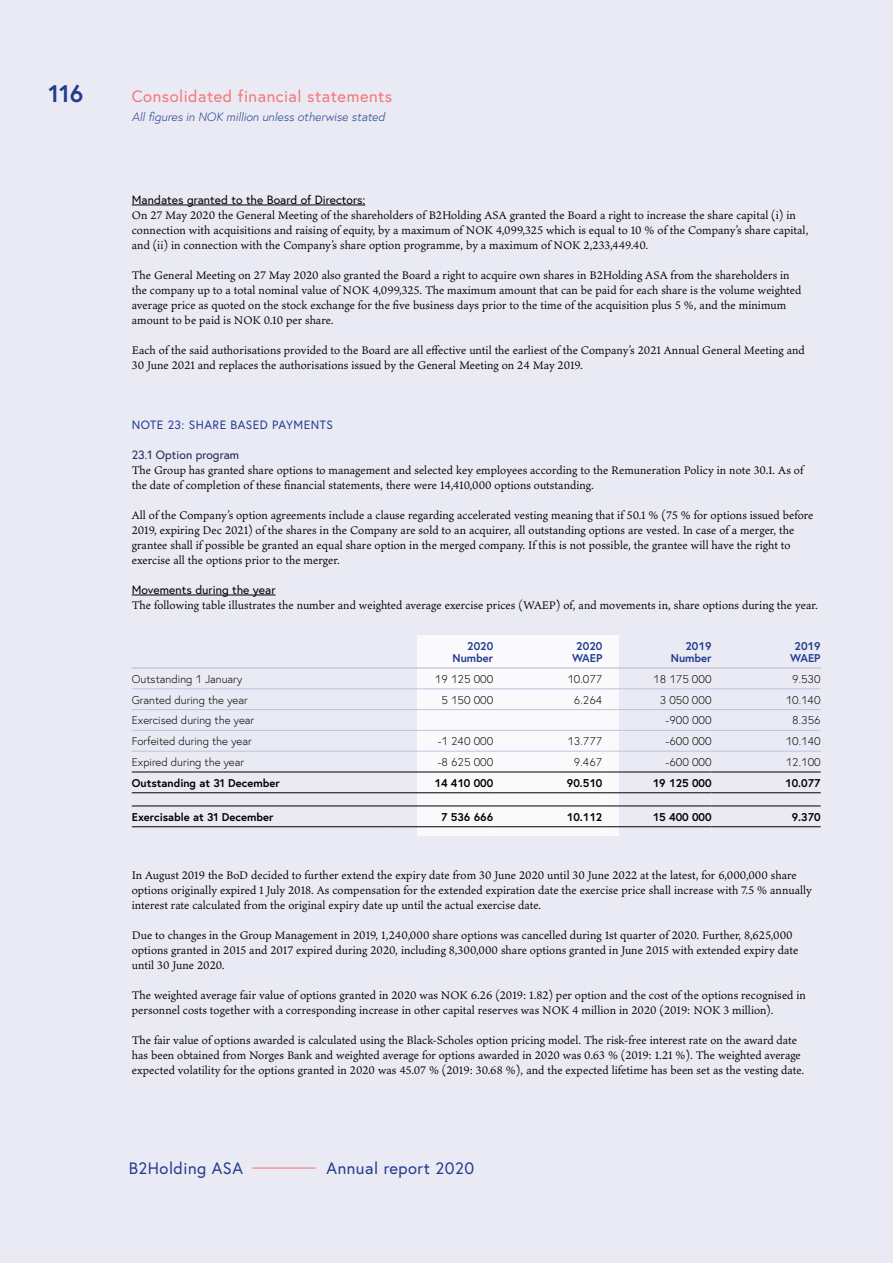
<style>
.page{position:relative;width:893px;height:1263px;background:#eaeaf4}
.page>*{position:absolute;margin:0;border:0;box-sizing:border-box;transform-origin:0 0}
.t1{font:700 24px "Europa";color:#213b8f}
.t2{font:16.5px "Europa";letter-spacing:.03em;color:#f57878}
.t3{font:16.5px "Europa";letter-spacing:.03em;color:#213b8f}
.t4{font:12px/15px "Ten Oldstyle";letter-spacing:.005em;color:#000}
.t5{font:12px "Europa";letter-spacing:.005em;color:#000}
.t6{font:italic 300 12px "Europa";color:#213b8f}
.t7{font:12px "Europa";letter-spacing:.04em;color:#213b8f}
.t8{font:12px "Europa";letter-spacing:.005em;color:#1f2454}
.t9{font:300 11.25px "Europa";color:#000}
.t10{font:700 11.25px "Europa";color:#000}
.t11{font:700 11.25px/12px "Europa";color:#213b8f;text-align:right}
</style>
<div class="page">
<hr style="left:252px;top:1167px;width:63px;height:1px;background:#f57878">
<hr style="left:132px;top:205px;width:233px;height:1px;background:#000">
<hr style="left:132px;top:595px;width:143px;height:1px;background:#000">
<div style="left:417px;top:635px;width:202px;height:201px;background:#fff"></div>
<hr style="left:132px;top:688px;width:252px;height:1px;background:#bcc4dd">
<hr style="left:384px;top:688px;width:109px;height:1px;background:#bcc4dd">
<hr style="left:493px;top:688px;width:109px;height:1px;background:#bcc4dd">
<hr style="left:602px;top:688px;width:109px;height:1px;background:#bcc4dd">
<hr style="left:711px;top:688px;width:110px;height:1px;background:#bcc4dd">
<hr style="left:132px;top:709px;width:252px;height:1px;background:#bcc4dd">
<hr style="left:384px;top:709px;width:109px;height:1px;background:#bcc4dd">
<hr style="left:493px;top:709px;width:109px;height:1px;background:#bcc4dd">
<hr style="left:602px;top:709px;width:109px;height:1px;background:#bcc4dd">
<hr style="left:711px;top:709px;width:110px;height:1px;background:#bcc4dd">
<hr style="left:132px;top:730px;width:252px;height:1px;background:#bcc4dd">
<hr style="left:384px;top:730px;width:109px;height:1px;background:#bcc4dd">
<hr style="left:493px;top:730px;width:109px;height:1px;background:#bcc4dd">
<hr style="left:602px;top:730px;width:109px;height:1px;background:#bcc4dd">
<hr style="left:711px;top:730px;width:110px;height:1px;background:#bcc4dd">
<hr style="left:132px;top:751px;width:252px;height:1px;background:#bcc4dd">
<hr style="left:384px;top:751px;width:109px;height:1px;background:#bcc4dd">
<hr style="left:493px;top:751px;width:109px;height:1px;background:#bcc4dd">
<hr style="left:602px;top:751px;width:109px;height:1px;background:#bcc4dd">
<hr style="left:711px;top:751px;width:110px;height:1px;background:#bcc4dd">
<hr style="left:132px;top:772px;width:252px;height:1px;background:#000">
<hr style="left:384px;top:772px;width:109px;height:1px;background:#000">
<hr style="left:493px;top:772px;width:109px;height:1px;background:#000">
<hr style="left:602px;top:772px;width:109px;height:1px;background:#000">
<hr style="left:711px;top:772px;width:110px;height:1px;background:#000">
<hr style="left:132px;top:792px;width:252px;height:1px;background:#000">
<hr style="left:384px;top:792px;width:109px;height:1px;background:#000">
<hr style="left:493px;top:792px;width:109px;height:1px;background:#000">
<hr style="left:602px;top:792px;width:109px;height:1px;background:#000">
<hr style="left:711px;top:792px;width:110px;height:1px;background:#000">
<hr style="left:132px;top:805px;width:252px;height:1px;background:#000">
<hr style="left:384px;top:805px;width:109px;height:1px;background:#000">
<hr style="left:493px;top:805px;width:109px;height:1px;background:#000">
<hr style="left:602px;top:805px;width:109px;height:1px;background:#000">
<hr style="left:711px;top:805px;width:110px;height:1px;background:#000">
<hr style="left:132px;top:826px;width:252px;height:1px;background:#000">
<hr style="left:384px;top:826px;width:109px;height:1px;background:#000">
<hr style="left:493px;top:826px;width:109px;height:1px;background:#000">
<hr style="left:602px;top:826px;width:109px;height:1px;background:#000">
<hr style="left:711px;top:826px;width:110px;height:1px;background:#000">
<hr style="left:132px;top:667px;width:252px;height:1px;background:#bcbdcc">
<hr style="left:384px;top:667px;width:109px;height:1px;background:#bcbdcc">
<hr style="left:493px;top:667px;width:109px;height:1px;background:#bcbdcc">
<hr style="left:602px;top:667px;width:109px;height:1px;background:#bcbdcc">
<hr style="left:711px;top:667px;width:110px;height:1px;background:#bcbdcc">
<h1 class="t1" style="left:48px;top:77px;width:37px">116</h1>
<h2 class="t2" style="left:132px;top:86px;width:262px">Consolidated financial statements</h2>
<p class="t6" style="left:132px;top:109px;width:255px">All figures in NOK million unless otherwise stated</p>
<p class="t5" style="left:132px;top:192px;width:235px">Mandates granted to the Board of Directors:</p>
<p class="t4" style="left:132px;top:207px;width:678px">On 27 May 2020 the General Meeting of the shareholders of B2Holding ASA granted the Board a right to increase the share capital (i) in connection with acquisitions and raising of equity, by a maximum of NOK 4,099,325 which is equal to 10 % of the Company’s share capital, and (ii) in connection with the Company’s share option programme, by a maximum of NOK 2,233,449.40.</p>
<p class="t4" style="left:132px;top:267px;width:671px">The General Meeting on 27 May 2020 also granted the Board a right to acquire own shares in B2Holding ASA from the shareholders in the company up to a total nominal value of NOK 4,099,325. The maximum amount that can be paid for each share is the volume weighted average price as quoted on the stock exchange for the five business days prior to the time of the acquisition plus 5 %, and the minimum amount to be paid is NOK 0.10 per share.</p>
<p class="t4" style="left:132px;top:342px;width:675px">Each of the said authorisations provided to the Board are all effective until the earliest of the Company’s 2021 Annual General Meeting and<br>30 June 2021 and replaces the authorisations issued by the General Meeting on 24 May 2019.</p>
<p class="t7" style="left:132px;top:417px;width:203px">NOTE 23: SHARE BASED PAYMENTS</p>
<p class="t8" style="left:132px;top:447px;width:109px">23.1 Option program</p>
<p class="t4" style="left:132px;top:462px;width:673px">The Group has granted share options to management and selected key employees according to the Remuneration Policy in note 30.1. As of the date of completion of these financial statements, there were 14,410,000 options outstanding.</p>
<p class="t4" style="left:132px;top:507px;width:683px">All of the Company’s option agreements include a clause regarding accelerated vesting meaning that if 50.1 % (75 % for options issued before 2019, expiring Dec 2021) of the shares in the Company are sold to an acquirer, all outstanding options are vested. In case of a merger, the grantee shall if possible be granted an equal share option in the merged company. If this is not possible, the grantee will have the right to exercise all the options prior to the merger.</p>
<p class="t5" style="left:132px;top:582px;width:145px">Movements during the year</p>
<p class="t4" style="left:132px;top:597px;width:687px">The following table illustrates the number and weighted average exercise prices (WAEP) of, and movements in, share options during the year.</p>
<p class="t11" style="left:453px;top:640px;width:42px">2020<br>Number</p>
<p class="t11" style="left:572px;top:640px;width:32px;text-align:center">2020<br>WAEP</p>
<p class="t11" style="left:671px;top:640px;width:42px">2019<br>Number</p>
<p class="t11" style="left:790px;top:640px;width:32px;text-align:center">2019<br>WAEP</p>
<p class="t9" style="left:132px;top:672px;width:112px">Outstanding 1 January</p>
<p class="t9" style="left:435px;top:672px;width:60px">19 125 000</p>
<p class="t9" style="left:567px;top:672px;width:37px">10.077</p>
<p class="t9" style="left:653px;top:672px;width:60px">18 175 000</p>
<p class="t9" style="left:792px;top:672px;width:30px">9.530</p>
<p class="t9" style="left:132px;top:693px;width:117px">Granted during the year</p>
<p class="t9" style="left:441px;top:693px;width:53px">5 150 000</p>
<p class="t9" style="left:574px;top:693px;width:30px">6.264</p>
<p class="t9" style="left:660px;top:693px;width:53px">3 050 000</p>
<p class="t9" style="left:786px;top:693px;width:37px">10.140</p>
<p class="t9" style="left:132px;top:713px;width:124px">Exercised during the year</p>
<p class="t9" style="left:666px;top:713px;width:47px">-900 000</p>
<p class="t9" style="left:792px;top:713px;width:30px">8.356</p>
<p class="t9" style="left:132px;top:734px;width:121px">Forfeited during the year</p>
<p class="t9" style="left:438px;top:734px;width:57px">-1 240 000</p>
<p class="t9" style="left:567px;top:734px;width:37px">13.777</p>
<p class="t9" style="left:666px;top:734px;width:47px">-600 000</p>
<p class="t9" style="left:786px;top:734px;width:37px">10.140</p>
<p class="t9" style="left:132px;top:755px;width:114px">Expired during the year</p>
<p class="t9" style="left:438px;top:755px;width:57px">-8 625 000</p>
<p class="t9" style="left:574px;top:755px;width:30px">9.467</p>
<p class="t9" style="left:666px;top:755px;width:47px">-600 000</p>
<p class="t9" style="left:786px;top:755px;width:37px">12.100</p>
<p class="t10" style="left:132px;top:775px;width:149px">Outstanding at 31 December</p>
<p class="t10" style="left:434px;top:775px;width:60px">14 410 000</p>
<p class="t10" style="left:567px;top:775px;width:37px">90.510</p>
<p class="t10" style="left:653px;top:775px;width:60px">19 125 000</p>
<p class="t10" style="left:785px;top:775px;width:37px">10.077</p>
<p class="t10" style="left:132px;top:809px;width:143px">Exercisable at 31 December</p>
<p class="t10" style="left:441px;top:809px;width:54px">7 536 666</p>
<p class="t10" style="left:567px;top:809px;width:37px">10.112</p>
<p class="t10" style="left:653px;top:809px;width:60px">15 400 000</p>
<p class="t10" style="left:792px;top:809px;width:31px">9.370</p>
<p class="t4" style="left:132px;top:867px;width:682px">In August 2019 the BoD decided to further extend the expiry date from 30 June 2020 until 30 June 2022 at the latest, for 6,000,000 share options originally expired 1 July 2018. As compensation for the extended expiration date the exercise price shall increase with 7.5 % annually interest rate calculated from the original expiry date up until the actual exercise date.</p>
<p class="t4" style="left:132px;top:927px;width:668px">Due to changes in the Group Management in 2019, 1,240,000 share options was cancelled during 1st quarter of 2020. Further, 8,625,000 options granted in 2015 and 2017 expired during 2020, including 8,300,000 share options granted in June 2015 with extended expiry date until 30 June 2020.</p>
<p class="t4" style="left:132px;top:987px;width:676px">The weighted average fair value of options granted in 2020 was NOK 6.26 (2019: 1.82) per option and the cost of the options recognised in personnel costs together with a corresponding increase in other capital reserves was NOK 4 million in 2020 (2019: NOK 3 million).</p>
<p class="t4" style="left:132px;top:1032px;width:674px">The fair value of options awarded is calculated using the Black-Scholes option pricing model. The risk-free interest rate on the award date has been obtained from Norges Bank and weighted average for options awarded in 2020 was 0.63 % (2019: 1.21 %). The weighted average expected volatility for the options granted in 2020 was 45.07 % (2019: 30.68 %), and the expected lifetime has been set as the vesting date.</p>
<h2 class="t3" style="left:129px;top:1157px;width:116px">B2Holding ASA</h2>
<h2 class="t3" style="left:327px;top:1157px;width:149px">Annual report 2020</h2>
</div>
